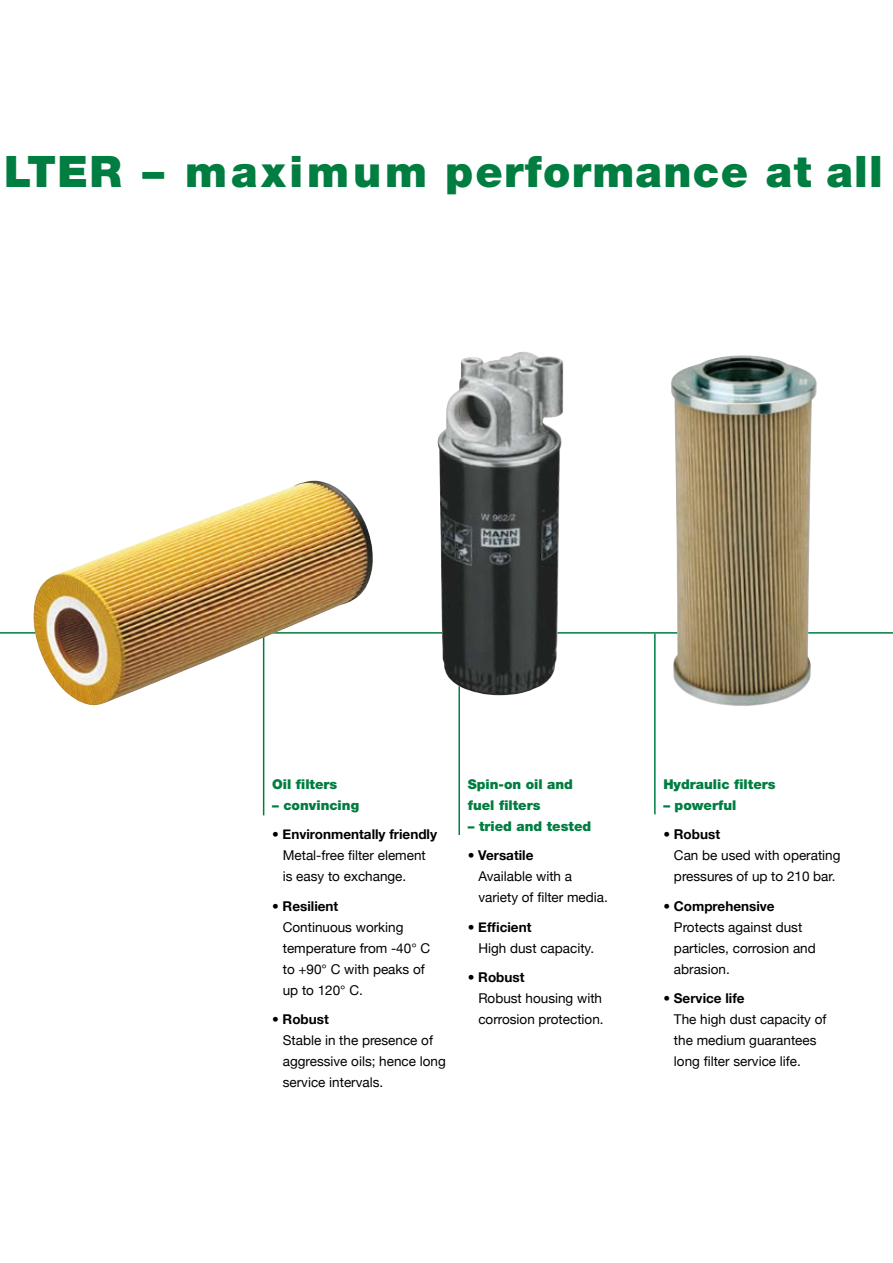
<style>
.page{position:relative;width:893px;height:1263px;background:#fff}
.page>*{position:absolute;margin:0;border:0;box-sizing:border-box;transform-origin:0 0}
.t1{font:900 43.5px "Helvetica Neue";letter-spacing:.03em;color:#007d40}
.t2{font:13.5px/21px "Helvetica Neue";color:#000}
.t3{font:700 13.5px "Helvetica Neue";color:#000}
.t4{font:900 13.5px/21px "Helvetica Neue";color:#007d40}
</style>
<div class="page">
<hr style="left:0;top:632px;width:893px;height:2px;background:#007d40">
<hr style="left:263px;top:632px;width:1px;height:183px;background:#007d40">
<hr style="left:458px;top:686px;width:2px;height:149px;background:#007d40">
<hr style="left:654px;top:634px;width:2px;height:180px;background:#007d40">
<img style="left:33px;top:481px;width:340px;height:225px">
<img style="left:437px;top:352px;width:127px;height:343px">
<img style="left:671px;top:355px;width:146px;height:351px">
<h1 class="t1" style="left:4px;top:145px;width:880px">LTER – maximum performance at all</h1>
<p class="t4" style="left:272px;top:773px;width:67px">Oil filters</p>
<p class="t4" style="left:272px;top:794px;width:89px">– convincing</p>
<p class="t3" style="left:272px;top:826px;width:166px">• Environmentally friendly</p>
<p class="t2" style="left:283px;top:845px;width:145px">Metal-free filter element is easy to exchange.</p>
<p class="t3" style="left:272px;top:897px;width:68px">• Resilient</p>
<p class="t2" style="left:283px;top:916px;width:149px">Continuous working temperature from -40° C to +90° C with peaks of up to 120° C.</p>
<p class="t3" style="left:272px;top:1011px;width:58px">• Robust</p>
<p class="t2" style="left:283px;top:1030px;width:165px">Stable in the presence of aggressive oils; hence long service intervals.</p>
<p class="t4" style="left:468px;top:773px;width:107px">Spin-on oil and fuel filters</p>
<p class="t4" style="left:468px;top:815px;width:125px">– tried and tested</p>
<p class="t3" style="left:468px;top:847px;width:67px">• Versatile</p>
<p class="t2" style="left:478px;top:866px;width:131px">Available with a variety of filter media.</p>
<p class="t3" style="left:468px;top:918px;width:65px">• Efficient</p>
<p class="t2" style="left:478px;top:937px;width:117px">High dust capacity.</p>
<p class="t3" style="left:468px;top:969px;width:58px">• Robust</p>
<p class="t2" style="left:478px;top:988px;width:127px">Robust housing with corrosion protection.</p>
<p class="t4" style="left:663px;top:773px;width:114px">Hydraulic filters</p>
<p class="t4" style="left:663px;top:794px;width:75px">– powerful</p>
<p class="t3" style="left:663px;top:826px;width:58px">• Robust</p>
<p class="t2" style="left:674px;top:845px;width:168px">Can be used with operating pressures of up to 210 bar.</p>
<p class="t3" style="left:663px;top:897px;width:113px">• Comprehensive</p>
<p class="t2" style="left:674px;top:916px;width:143px">Protects against dust particles, corrosion and abrasion.</p>
<p class="t3" style="left:663px;top:990px;width:83px">• Service life</p>
<p class="t2" style="left:674px;top:1009px;width:154px">The high dust capacity of the medium guarantees long filter service life.</p>
</div>
